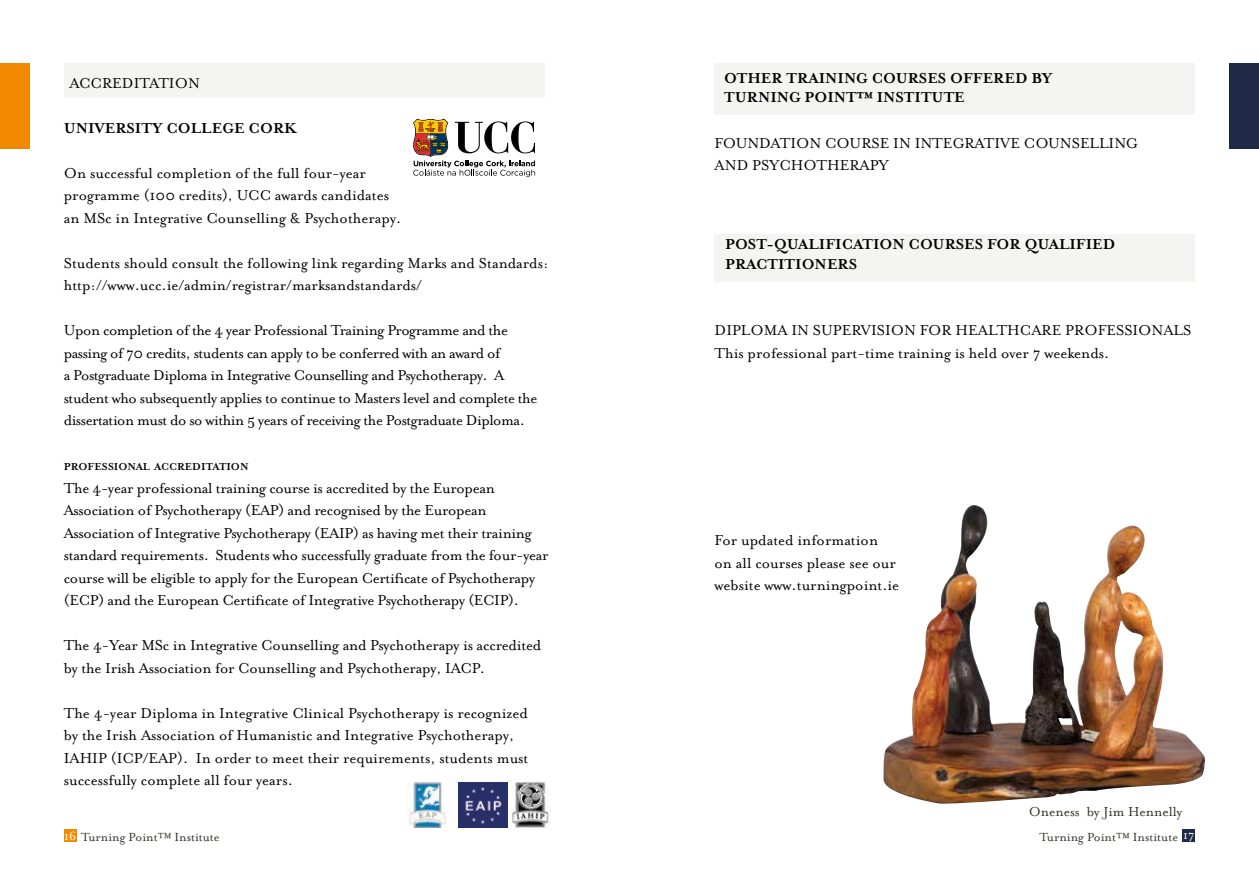
<style>
.page{position:relative;width:1259px;height:893px;background:#fff}
.page>*{position:absolute;margin:0;border:0;box-sizing:border-box;transform-origin:0 0}
.t1{font:16.5px/22.5px "Mrs Eaves Roman";letter-spacing:-.01em;color:#000}
.t2{font:16.5px/22.5px "Mrs Eaves Roman";letter-spacing:-.03em;color:#000}
.t3{font:700 16.5px/19.8px "Mrs Eaves OT";color:#000}
.t4{font:15px "Mrs Eaves Roman";color:#333228}
.t5{font:13.5px "Mrs Eaves Roman";color:#333228}
.t6{font:700 11.55px "Mrs Eaves OT";color:#000}
.s1{color:#fff}
</style>
<div class="page">
<div style="left:714px;top:234px;width:481px;height:48px;background:#f4f4f2"></div>
<div style="left:714px;top:64px;width:481px;height:51px;background:#f4f4f2"></div>
<div style="left:64px;top:64px;width:480px;height:34px;background:#f4f4f2"></div>
<div style="left:1182px;top:829px;width:13px;height:13px;background:#1f2a46"></div>
<div style="left:64px;top:829px;width:12px;height:13px;background:#f18a00"></div>
<div style="left:0;top:64px;width:30px;height:85px;background:#f18a00"></div>
<div style="left:1229px;top:64px;width:30px;height:85px;background:#1f2a46"></div>
<img style="left:883px;top:505px;width:322px;height:299px">
<svg style="left:413px;top:119px;width:122px;height:58px"></svg>
<img style="left:458px;top:782px;width:49px;height:46px">
<img style="left:406px;top:782px;width:40px;height:46px">
<img style="left:510px;top:781px;width:40px;height:49px">
<p class="t1" style="left:69px;top:72px;width:132px">ACCREDITATION</p>
<p class="t3" style="left:724px;top:68px;width:329px">OTHER TRAINING COURSES OFFERED BY<br>TURNING POINT™ INSTITUTE</p>
<p class="t3" style="left:64px;top:118px;width:235px">UNIVERSITY COLLEGE CORK</p>
<p class="t1" style="left:64px;top:162px;width:339px">On successful completion of the full four-year programme (100 credits), UCC awards candidates an MSc in Integrative Counselling &amp; Psychotherapy.</p>
<p class="t1" style="left:64px;top:252px;width:486px">Students should consult the following link regarding Marks and Standards: http://www.ucc.ie/admin/registrar/marksandstandards/</p>
<p class="t2" style="left:64px;top:319px;width:475px">Upon completion of the 4 year Professional Training Programme and the passing of 70 credits, students can apply to be conferred with an award of<br>a Postgraduate Diploma in Integrative Counselling and Psychotherapy. A student who subsequently applies to continue to Masters level and complete the dissertation must do so within 5 years of receiving the Postgraduate Diploma.</p>
<p class="t6" style="left:64px;top:460px;width:186px">PROFESSIONAL ACCREDITATION</p>
<p class="t1" style="left:64px;top:477px;width:486px">The 4-year professional training course is accredited by the European Association of Psychotherapy (EAP) and recognised by the European Association of Integrative Psychotherapy (EAIP) as having met their training standard requirements. Students who successfully graduate from the four-year course will be eligible to apply for the European Certificate of Psychotherapy (ECP) and the European Certificate of Integrative Psychotherapy (ECIP).</p>
<p class="t1" style="left:64px;top:634px;width:479px">The 4-Year MSc in Integrative Counselling and Psychotherapy is accredited by the Irish Association for Counselling and Psychotherapy, IACP.</p>
<p class="t1" style="left:64px;top:702px;width:466px">The 4-year Diploma in Integrative Clinical Psychotherapy is recognized by the Irish Association of Humanistic and Integrative Psychotherapy, IAHIP (ICP/EAP). In order to meet their requirements, students must successfully complete all four years.</p>
<p class="t1" style="left:714px;top:132px;width:425px">FOUNDATION COURSE IN INTEGRATIVE COUNSELLING<br>AND PSYCHOTHERAPY</p>
<p class="t3" style="left:725px;top:235px;width:392px">POST-QUALIFICATION COURSES FOR QUALIFIED<br>PRACTITIONERS</p>
<p class="t1" style="left:714px;top:319px;width:478px">DIPLOMA IN SUPERVISION FOR HEALTHCARE PROFESSIONALS<br>This professional part-time training is held over 7 weekends.</p>
<p class="t1" style="left:714px;top:529px;width:186px">For updated information on all courses please see our website www.turningpoint.ie</p>
<p class="t4" style="left:1028px;top:803px;width:155px">Oneness by Jim Hennelly</p>
<p class="t5" style="left:64px;top:829px;width:157px"><span class="s1">16</span> Turning Point™ Institute</p>
<p class="t5" style="left:1039px;top:829px;width:157px">Turning Point™ Institute <span class="s1">17</span></p>
</div>
